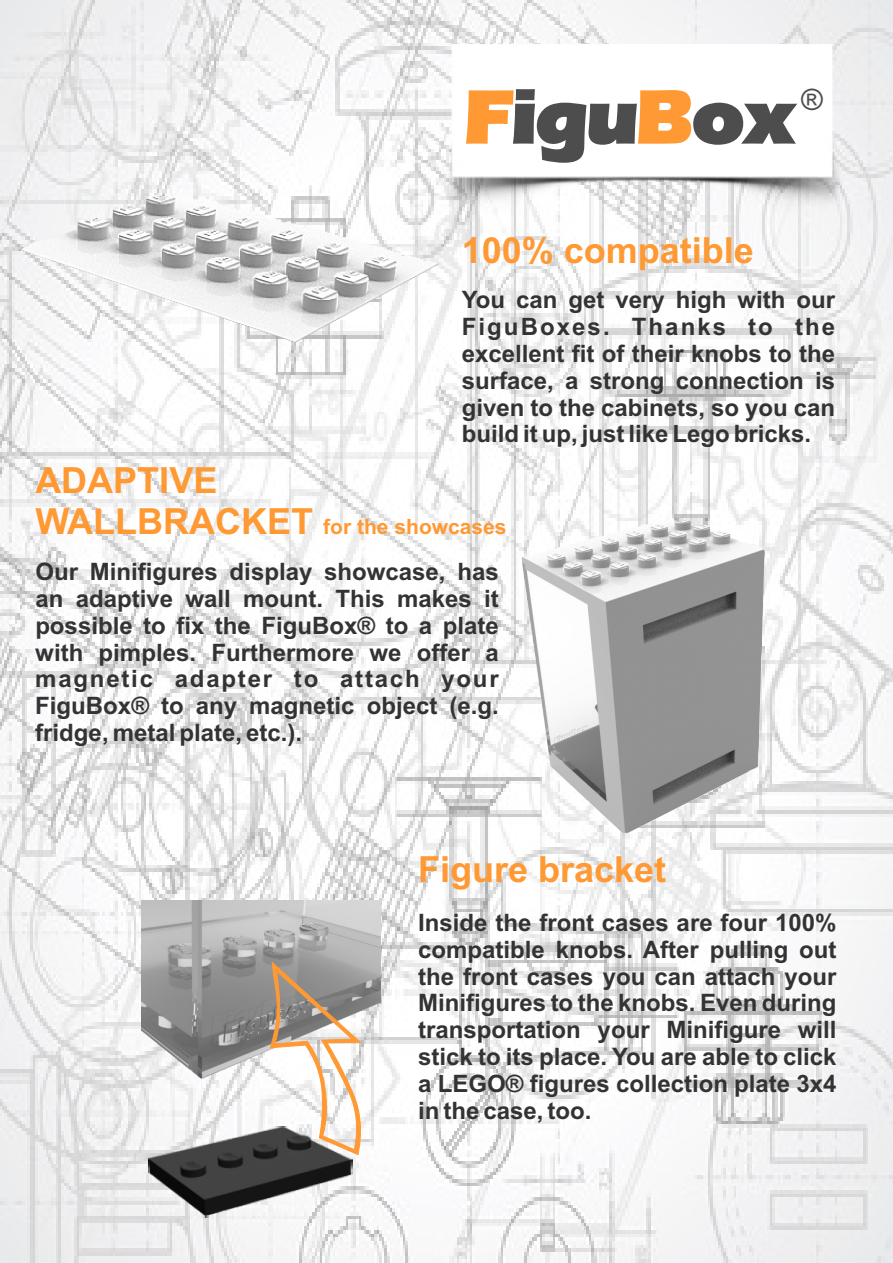
<style>
.page{position:relative;width:893px;height:1263px;background:#fff}
.page>*{position:absolute;margin:0;border:0;box-sizing:border-box;transform-origin:0 0}
.t1{font:79.95px "Eras Itc PEE Ultr";color:#4d4d4d}
.t2{font:700 36px "Arial";color:#f93}
.t3{font:29.55px "Arial";color:#4d4d4d}
.t4{font:700 24px/26.8px "Arial";color:#333;text-align:justify}
.t5{font:700 21px "Arial";color:#f93}
.s1{color:#f93}
.s2{font-size:36px}
</style>
<div class="page">
<img style="left:0;top:0;width:893px;height:1263px">
<img style="left:442px;top:44px;width:404px;height:170px">
<div style="left:481px;top:60px;width:329px;height:97px;background:#fff"></div>
<img style="left:18px;top:194px;width:421px;height:148px">
<img style="left:521px;top:516px;width:244px;height:318px">
<img style="left:142px;top:900px;width:238px;height:178px">
<img style="left:148px;top:1124px;width:206px;height:95px">
<svg style="left:269px;top:961px;width:93px;height:195px"></svg>
<h1 class="t1" style="left:464px;top:83px;width:333px"><span class="s1">F</span>igu<span class="s1">B</span>ox</h1>
<p class="t3" style="left:801px;top:88px;width:23px">®</p>
<h2 class="t2" style="left:462px;top:237px;width:294px">100% compatible</h2>
<p class="t4" style="left:462px;top:289px;width:375px">You can get very high with our FiguBoxes. Thanks to the excellent fit of their knobs to the surface, a strong connection is given to the cabinets, so you can build it up, just like Lego bricks.</p>
<h2 class="t2" style="left:35px;top:467px;width:184px">ADAPTIVE</h2>
<p class="t5" style="left:35px;top:518px;width:473px"><span class="s2">WALLBRACKET</span> for the showcases</p>
<p class="t4" style="left:35px;top:560px;width:465px">Our Minifigures display showcase, has an adaptive wall mount. This makes it possible to fix the FiguBox® to a plate with pimples. Furthermore we offer a magnetic adapter to attach your FiguBox® to any magnetic object (e.g. fridge, metal plate, etc.).</p>
<h2 class="t2" style="left:418px;top:856px;width:250px">Figure bracket</h2>
<p class="t4" style="left:418px;top:911px;width:420px">Inside the front cases are four 100% compatible knobs. After pulling out the front cases you can attach your Minifigures to the knobs. Even during transportation your Minifigure will stick to its place. You are able to click a LEGO® figures collection plate 3x4 in the case, too.</p>
</div>
